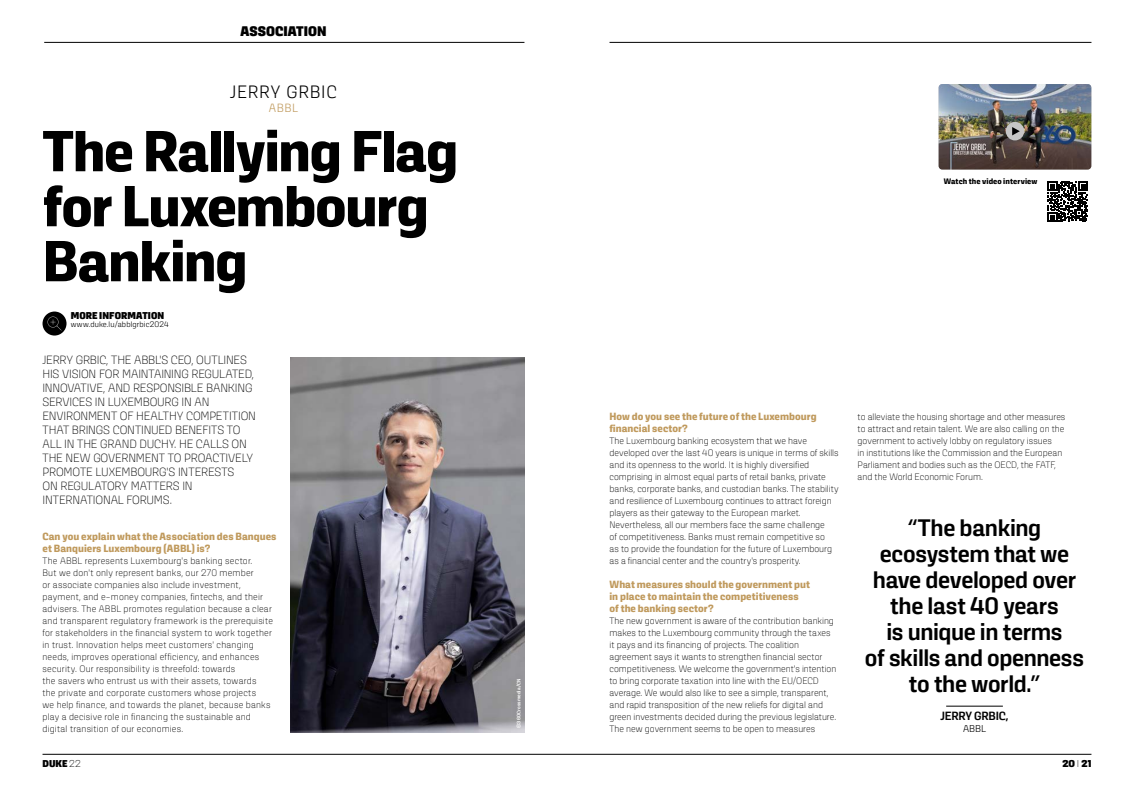
<style>
.page{position:relative;width:1134px;height:794px;background:#fff}
.page>*{position:absolute;margin:0;border:0;box-sizing:border-box;transform-origin:0 0}
.t1{font:700 58px/55px "Kawak";letter-spacing:-.02em;color:#000}
.t2{font:500 24px/26px "Kawak";letter-spacing:-.015em;color:#000;text-align:center}
.t3{font:300 18px "Kawak";letter-spacing:.04em;color:#000}
.t4{font:900 14px "Kawak";color:#000}
.t5{font:200 12px/14px "Kawak";letter-spacing:-.015em;color:#000}
.t6{font:500 12px "Kawak";letter-spacing:-.015em;color:#000}
.t7{font:300 12px "Kawak";color:#c09a5d}
.t8{font:700 10.5px/12px "Kawak";letter-spacing:.005em;color:#c09a5d}
.t9{font:900 10px "Kawak";letter-spacing:.005em;color:#000}
.t10{font:300 10px "Kawak";color:#000}
.t11{font:200 9.5px/12px "Kawak";letter-spacing:.01em;color:#000}
.t12{font:300 8px "Kawak";letter-spacing:.015em;color:#000}
.t13{font:700 8px "Kawak";letter-spacing:.015em;color:#000}
.t14{font:500 5px "Kawak";letter-spacing:.02em;color:#fff}
.s1{font-weight:200}
</style>
<div class="page">
<div style="left:43px;top:311px;width:24px;height:24px;background:#000;border-radius:50%"></div>
<svg style="left:48px;top:316px;width:13px;height:14px"></svg>
<img style="left:291px;top:357px;width:233px;height:375px">
<hr style="left:43px;top:754px;width:1048px;height:1px;background:#000">
<hr style="left:44px;top:42px;width:480px;height:1px;background:#000">
<hr style="left:609px;top:42px;width:482px;height:1px;background:#000">
<hr style="left:946px;top:706px;width:57px;height:1px;background:#000">
<svg style="left:1047px;top:181px;width:41px;height:41px"></svg>
<img style="left:939px;top:84px;width:152px;height:85px">
<div style="left:1006px;top:122px;width:18px;height:18px;background:#c6c6c6;border-radius:50%"></div>
<svg style="left:1012px;top:127px;width:8px;height:8px"></svg>
<h3 class="t4" style="left:240px;top:23px;width:87px">ASSOCIATION</h3>
<h3 class="t3" style="left:230px;top:82px;width:108px">JERRY GRBIC</h3>
<p class="t7" style="left:269px;top:101px;width:31px">ABBL</p>
<h1 class="t1" style="left:43px;top:124px;width:417px">The Rallying Flag for Luxembourg<br>Banking</h1>
<p class="t9" style="left:71px;top:310px;width:95px">MORE INFORMATION</p>
<p class="t12" style="left:71px;top:320px;width:99px">www.duke.lu/abblgrbic2024</p>
<p class="t5" style="left:43px;top:353px;width:215px">JERRY GRBIC, THE ABBL'S CEO, OUTLINES<br>HIS VISION FOR MAINTAINING REGULATED,<br>INNOVATIVE, AND RESPONSIBLE BANKING<br>SERVICES IN LUXEMBOURG IN AN<br>ENVIRONMENT OF HEALTHY COMPETITION<br>THAT BRINGS CONTINUED BENEFITS TO<br>ALL IN THE GRAND DUCHY. HE CALLS ON<br>THE NEW GOVERNMENT TO PROACTIVELY<br>PROMOTE LUXEMBOURG'S INTERESTS<br>ON REGULATORY MATTERS IN<br>INTERNATIONAL FORUMS.</p>
<p class="t8" style="left:43px;top:530px;width:235px">Can you explain what the Association des Banques et Banquiers Luxembourg (ABBL) is?</p>
<p class="t11" style="left:43px;top:555px;width:232px">The ABBL represents Luxembourg's banking sector.<br>But we don't only represent banks, our 270 member<br>or associate companies also include investment, payment, and e-money companies, fintechs, and their advisers. The ABBL promotes regulation because a clear and transparent regulatory framework is the prerequisite for stakeholders in the financial system to work together in trust. Innovation helps meet customers' changing needs, improves operational efficiency, and enhances security. Our responsibility is threefold: towards<br>the savers who entrust us with their assets, towards<br>the private and corporate customers whose projects<br>we help finance, and towards the planet, because banks play a decisive role in financing the sustainable and digital transition of our economies.</p>
<p class="t14" style="left:516px;top:728px;width:50px;rotate:-90deg">©360Crossmedia/CN</p>
<p class="t13" style="left:944px;top:176px;width:95px">Watch the video interview</p>
<p class="t8" style="left:609px;top:410px;width:209px">How do you see the future of the Luxembourg financial sector?</p>
<p class="t11" style="left:609px;top:435px;width:231px">The Luxembourg banking ecosystem that we have developed over the last 40 years is unique in terms of skills and its openness to the world. It is highly diversified comprising in almost equal parts of retail banks, private banks, corporate banks, and custodian banks. The stability and resilience of Luxembourg continues to attract foreign players as their gateway to the European market.<br>Nevertheless, all our members face the same challenge<br>of competitiveness. Banks must remain competitive so<br>as to provide the foundation for the future of Luxembourg as a financial center and the country's prosperity.</p>
<p class="t8" style="left:609px;top:578px;width:202px">What measures should the government put in place to maintain the competitiveness of the banking sector?</p>
<p class="t11" style="left:609px;top:615px;width:228px">The new government is aware of the contribution banking makes to the Luxembourg community through the taxes it pays and its financing of projects. The coalition agreement says it wants to strengthen financial sector competitiveness. We welcome the government's intention to bring corporate taxation into line with the EU/OECD average. We would also like to see a simple, transparent, and rapid transposition of the new reliefs for digital and green investments decided during the previous legislature.<br>The new government seems to be open to measures</p>
<p class="t11" style="left:857px;top:411px;width:209px">to alleviate the housing shortage and other measures to attract and retain talent. We are also calling on the government to actively lobby on regulatory issues<br>in institutions like the Commission and the European Parliament and bodies such as the OECD, the FATF, and the World Economic Forum.</p>
<h2 class="t2" style="left:865px;top:515px;width:221px">“The banking ecosystem that we have developed over the last 40 years<br>is unique in terms<br>of skills and openness to the world.”</h2>
<p class="t6" style="left:940px;top:709px;width:70px">JERRY GRBIC,</p>
<p class="t10" style="left:963px;top:723px;width:24px">ABBL</p>
<p class="t9" style="left:43px;top:758px;width:40px">DUKE <span class="s1">22</span></p>
<p class="t9" style="left:1062px;top:758px;width:31px">20 <span class="s1">I</span> 21</p>
</div>
